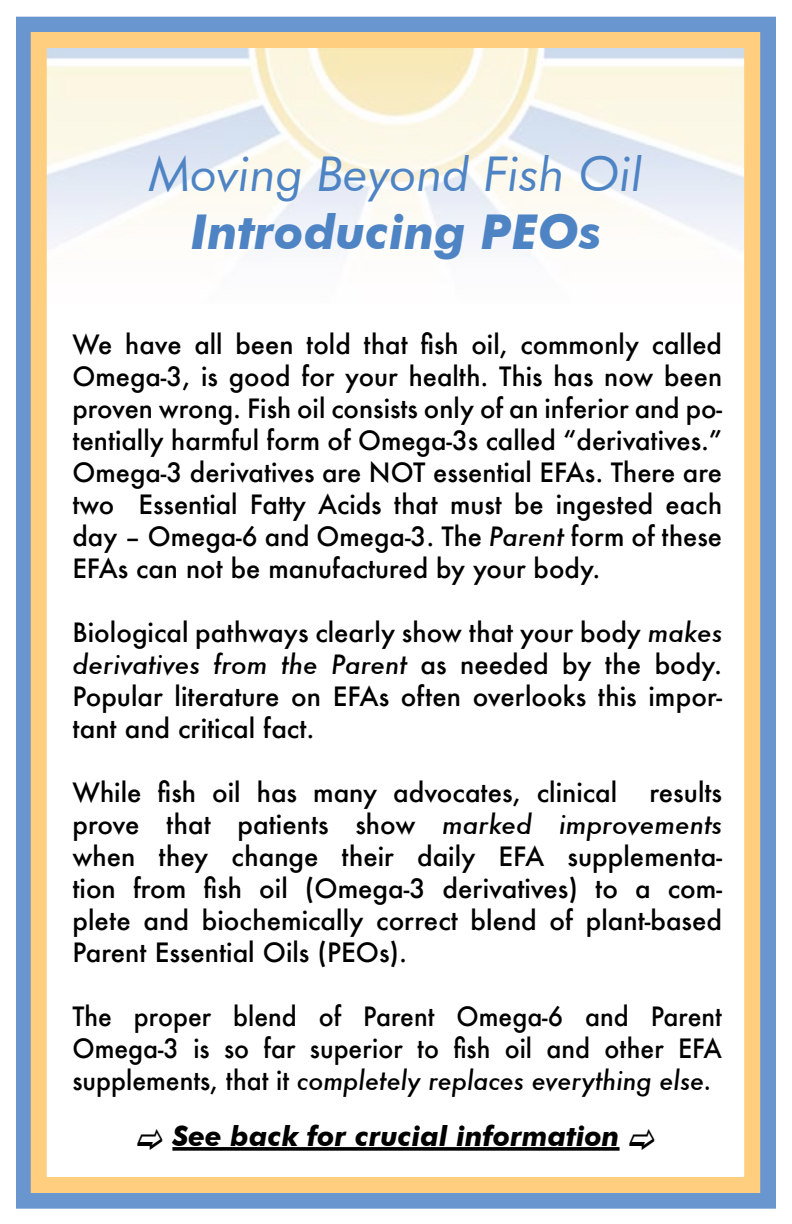
<style>
.page{position:relative;width:792px;height:1224px;background:#fff}
.page>*{position:absolute;margin:0;border:0;box-sizing:border-box;transform-origin:0 0}
.t1{font:italic 48px "Futura BT";color:#4e84c4}
.t2{font:italic 700 48px "Futura BT";color:#4e84c4}
.t3{font:italic 700 28px "Futura BT";color:#000}
.t4{font:500 26px/32px "Futura";color:#000;text-align:justify}
.t5{font:500 26px/32px "Futura";color:#000;text-align:justify;scale:.96 1}
.s1{font-style:italic}
</style>
<div class="page">
<img style="left:48px;top:49px;width:695px;height:204px">
<svg style="left:172px;top:1147px;width:448px;height:4px;background:#181818"></svg>
<div style="left:16px;top:17px;width:760px;height:1192px;border:16px solid #6a96cf"></div>
<div style="left:31px;top:32px;width:729px;height:1161px;border:16px solid #ffce7e"></div>
<h1 class="t1" style="left:149px;top:145px;width:495px">Moving Beyond Fish Oil</h1>
<h1 class="t2" style="left:191px;top:202px;width:412px">Introducing PEOs</h1>
<p class="t4" style="left:72px;top:328px;width:651px">We have all been told that fish oil, commonly called Omega-3, is good for your health. This has now been proven wrong. Fish oil consists only of an inferior and po&shy;tentially harmful form of Omega-3s called “derivatives.” Omega-3 derivatives are NOT essential EFAs. There are two Essential Fatty Acids that must be ingested each day – Omega-6 and Omega-3. The <span class="s1">Parent</span> form of these EFAs can not be manufactured by your body.</p>
<p class="t4" style="left:72px;top:616px;width:651px">Biological pathways clearly show that your body <span class="s1">makes derivatives from the Parent</span> as needed by the body.<br>Popular literature on EFAs often overlooks this impor&shy;tant and critical fact.</p>
<p class="t4" style="left:72px;top:776px;width:651px">While fish oil has many advocates, clinical results prove that patients show <span class="s1">marked improvements </span>when they change their daily EFA supplementa&shy;tion from fish oil (Omega-3 derivatives) to a com&shy;plete and biochemically correct blend of plant-based Parent Essential Oils (PEOs).</p>
<p class="t5" style="left:72px;top:1000px;width:678px">The proper blend of Parent Omega-6 and Parent Omega-3 is so far superior to fish oil and other EFA supplements, that it <span class="s1">completely replaces everything else.</span></p>
<p class="t3" style="left:172px;top:1119px;width:449px">See back for crucial information</p>
</div>
